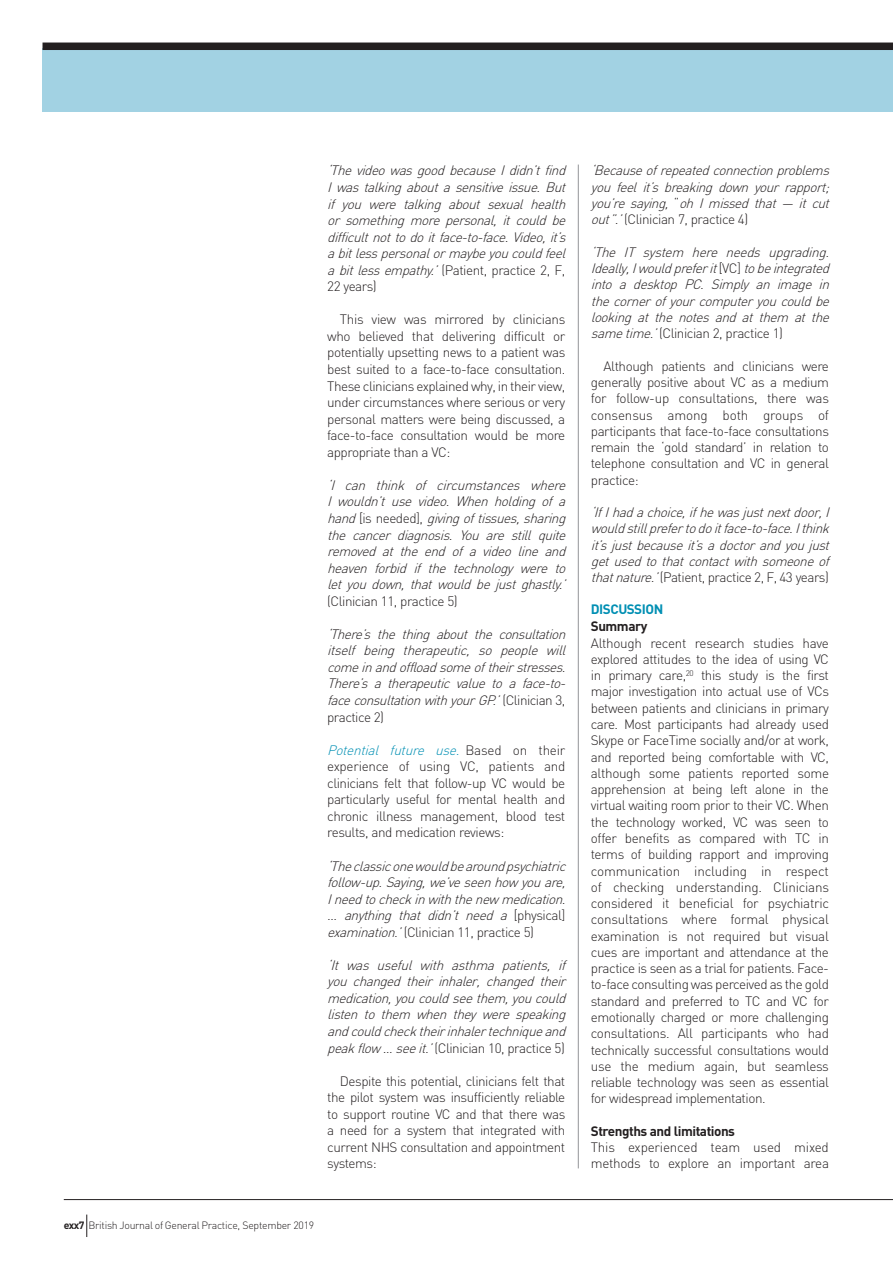
<style>
.page{position:relative;width:893px;height:1263px;background:#fff}
.page>*{position:absolute;margin:0;border:0;box-sizing:border-box;transform-origin:0 0}
.Body_Copy_First_para{font:italic 300 13.5px/16.5px "DIN";letter-spacing:-.035em;color:#231f20;text-align:justify}
.Body_Copy_First_para-2{font:300 13.5px/16.2px "DIN";letter-spacing:-.035em;color:#231f20;text-align:justify}
.Body_copy_indent{font:300 13.5px/16.5px "DIN";letter-spacing:-.035em;color:#231f20;text-align:justify}
.C_Header{font:300 13.5px/16.5px "DIN";letter-spacing:-.035em;color:#231f20;text-align:justify}
.Sub_head_B_Black_Hea{font:700 13.5px "DIN";letter-spacing:-.035em;color:#231f20}
.Sub_Head_A_Header{font:700 13.5px "DIN";letter-spacing:-.035em;color:#008fb3}
.t1{font:300 10.5px "DIN";letter-spacing:-.025em;color:#231f20}
.s1{font-style:normal}
.s2{font-style:italic;color:#008fb3}
.s3{font-weight:700}
</style>
<div class="page">
<div style="left:43px;top:48px;width:850px;height:64px;background:#a2d2e3"></div>
<div style="left:43px;top:43px;width:850px;height:7px;background:#231f20"></div>
<hr style="left:64px;top:1199px;width:829px;height:1px;background:#231f20">
<svg style="left:86px;top:1214px;width:1px;height:23px"></svg>
<hr style="left:578px;top:165px;width:1px;height:1003px;background:#939598">
<p class="Body_Copy_First_para" style="left:327px;top:162px;width:244px;text-align:left">‘ThevideowasgoodbecauseIdidn’tfind Iwastalkingaboutasensitiveissue.But if you were talking about sexual health or something more personal, it could be difficultnottodoitface-to-face.Video,it’s abitlesspersonalormaybeyoucouldfeel abitlessempathy.’<span class="s1">(Patient, practice 2, F, 22 years)</span></p>
<p class="Body_copy_indent" style="left:327px;top:311px;width:240px;text-indent:13px">This view was mirrored by clinicians who believed that delivering difficult or potentially upsetting news to a patient was best suited to a face-to-face consultation.<br>These clinicians explained why, in their view, under circumstances where serious or very personal matters were being discussed, a face-to-face consultation would be more appropriate than a VC:</p>
<p class="Body_Copy_First_para" style="left:327px;top:477px;width:244px">‘I can think of circumstances where I wouldn’t use video. When holding of a hand<span class="s1">[ i s n e e d e d ] ,</span> givingoftissues,sharing the cancer diagnosis. You are still quite removed at the end of a video line and heaven forbid if the technology were to let you down, that would be just ghastly.’ <span class="s1">(Clinician 11, practice 5)</span></p>
<p class="Body_Copy_First_para" style="left:327px;top:626px;width:244px;text-align:left">‘There’s the thing about the consultation itself being therapeutic, so people will comeinandoffloadsomeoftheirstresses.<br>There’s a therapeutic value to a face-to&shy;faceconsultationwithyourGP.’<span class="s1">( C l i n i c i a n 3 , practice 2)</span></p>
<p class="C_Header" style="left:327px;top:741px;width:240px"><span class="s2">Potential future use.</span> B a s e d o n t h e i r experience of using VC, patients and clinicians felt that follow-up VC would be particularly useful for mental health and chronic illness management, blood test results, and medication reviews:</p>
<p class="Body_Copy_First_para" style="left:327px;top:857px;width:244px;text-align:left">‘Theclassiconewouldbearoundpsychiatric follow-up.Saying,we’veseenhow youare, Ineedtocheckinwiththenew medication. … anything that didn’t need a <span class="s1">[ p h y s i c a l ] </span>examination.’<span class="s1">(Clinician 11, practice 5)</span></p>
<p class="Body_Copy_First_para" style="left:327px;top:956px;width:244px">‘It was useful with asthma patients, if you changed their inhaler, changed their medication,youcouldseethem,youcould listen to them when they were speaking andcouldchecktheirinhalertechniqueand peakflow … seeit.’<span class="s1">(Clinician 10, practice 5)</span></p>
<p class="Body_copy_indent" style="left:327px;top:1072px;width:240px;text-indent:13px">Despite this potential, clinicians felt that the pilot system was insufficiently reliable to support routine VC and that there was a need for a system that integrated with current NHS consultation and appointment systems:</p>
<p class="t1" style="left:64px;top:1219px;width:252px"><span class="s3">exx7</span> British Journal of General Practice, September 2019</p>
<p class="Body_Copy_First_para" style="left:591px;top:162px;width:244px">‘Becauseofrepeatedconnectionproblems you feel it’s breaking down your rapport; you’re saying, <span class="s1">“</span> oh I missed that — it cut out”.’<span class="s1">(Clinician 7, practice 4)</span></p>
<p class="Body_Copy_First_para" style="left:591px;top:244px;width:244px">‘The IT system here needs upgrading.<br>Ideally,Iwouldpreferit<span class="s1">[ V C ]</span> tobeintegrated into a desktop PC. Simply an image in thecornerofyourcomputeryoucouldbe looking at the notes and at them at the sametime.’<span class="s1">(Clinician 2, practice 1)</span></p>
<p class="Body_copy_indent" style="left:591px;top:358px;width:240px;text-indent:13px">Although patients and clinicians were generally positive about VC as a medium for follow-up consultations, there was consensus among both groups of participants that face-to-face consultations remain the ‘gold standard’ in relation to telephone consultation and VC in general practice:</p>
<p class="Body_Copy_First_para" style="left:591px;top:504px;width:244px">‘IfIhadachoice,ifhewasjustnextdoor,I wouldstillprefertodoitface-to-face.Ithink it’sjustbecauseit’sadoctorandyoujust getusedtothatcontactwithsomeoneof thatnature.’<span class="s1">(Patient, practice 2, F, 43 years)</span></p>
<p class="Sub_Head_A_Header" style="left:591px;top:600px;width:74px">DISCUSSION</p>
<p class="Sub_head_B_Black_Hea" style="left:591px;top:618px;width:58px">Summary</p>
<p class="Body_Copy_First_para-2" style="left:591px;top:634px;width:240px">Although recent research studies have explored attitudes to the idea of using VC in primary care,<sup>20</sup> this study is the first major investigation into actual use of VCs between patients and clinicians in primary care. Most participants had already used Skype or FaceTime socially and/or at work, and reported being comfortable with VC, although some patients reported some apprehension at being left alone in the virtual waiting room prior to their VC. When the technology worked, VC was seen to offer benefits as compared with TC in terms of building rapport and improving communication including in respect of checking understanding. Clinicians considered it beneficial for psychiatric consultations where formal physical examination is not required but visual cues are important and attendance at the practice is seen as a trial for patients. Face&shy;to-face consulting was perceived as the gold standard and preferred to TC and VC for emotionally charged or more challenging consultations. All participants who had technically successful consultations would use the medium again, but seamless reliable technology was seen as essential for widespread implementation.</p>
<p class="Sub_head_B_Black_Hea" style="left:591px;top:1122px;width:146px">Strengths and limitations</p>
<p class="Body_Copy_First_para-2" style="left:591px;top:1139px;width:240px">This experienced team used mixed methods to explore an important area</p>
</div>
